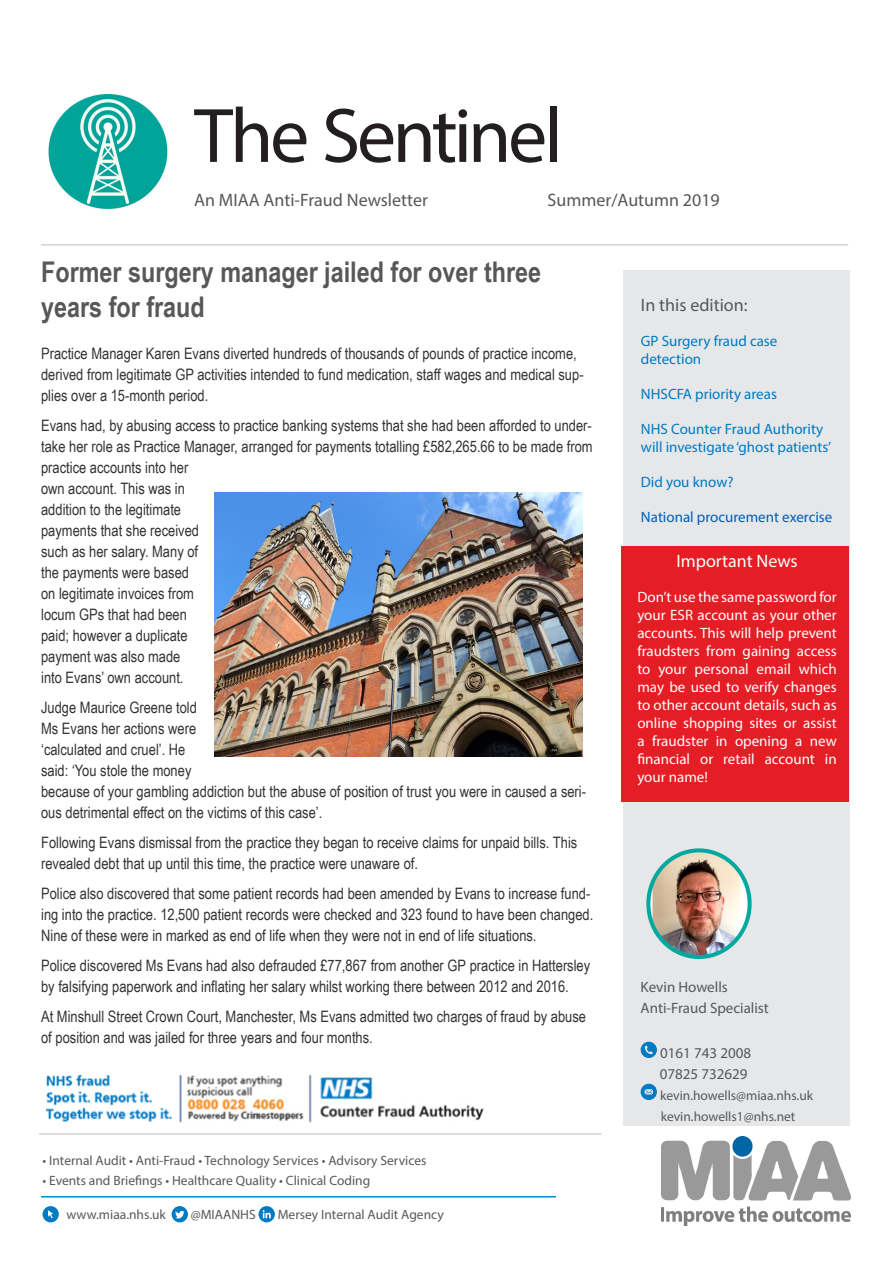
<style>
.page{position:relative;width:893px;height:1263px;background:#fff}
.page>*{position:absolute;margin:0;border:0;box-sizing:border-box;transform-origin:0 0}
.t1{font:77.85px "Myriad Pro";letter-spacing:-.04em;color:#231f20}
.t2{font:700 28.5px/34.5px "Arial Narrow";color:#57585a}
.t3{font:18px "Myriad Pro";color:#57585a}
.t4{font:18px "Myriad Pro";color:#fff}
.t5{font:15.75px/21px "Arial Narrow";color:#333}
.t6{font:15px/18px "Myriad Pro";color:#fff;text-align:justify}
.t7{font:15px/18px "Myriad Pro";color:#007ac2}
.t8{font:15px "Myriad Pro";color:#57585a}
.t9{font:15px "Myriad Pro";color:#005fb9}
.t10{font:13.5px "Myriad Pro";color:#57585a}
</style>
<div class="page">
<img style="left:661px;top:1136px;width:190px;height:90px">
<hr style="left:41px;top:244px;width:807px;height:2px;background:#d1d2d4">
<hr style="left:39px;top:1133px;width:563px;height:2px;background:#d1d2d4">
<div style="left:623px;top:270px;width:226px;height:856px;background:#e6e7e9"></div>
<svg style="left:648px;top:850px;width:102px;height:107px"></svg>
<img style="left:652px;top:853px;width:88px;height:104px">
<div style="left:646px;top:848px;width:106px;height:111px;border:4px solid #00a9a0;border-radius:50%"></div>
<svg style="left:641px;top:1042px;width:16px;height:16px"></svg>
<svg style="left:641px;top:1084px;width:16px;height:16px"></svg>
<svg style="left:43px;top:1206px;width:16px;height:16px"></svg>
<div style="left:172px;top:1206px;width:16px;height:16px;background:#007ac2;border-radius:50%"></div>
<svg style="left:175px;top:1211px;width:9px;height:7px"></svg>
<svg style="left:259px;top:1206px;width:16px;height:16px"></svg>
<svg style="left:263px;top:1210px;width:8px;height:8px"></svg>
<hr style="left:41px;top:1196px;width:515px;height:1px;background:#008cca">
<img style="left:46px;top:1074px;width:438px;height:49px">
<img style="left:215px;top:493px;width:367px;height:264px">
<img style="left:48px;top:94px;width:120px;height:116px">
<div style="left:621px;top:546px;width:227px;height:255px;background:#e51d24"></div>
<p class="t1" style="left:194px;top:88px;width:370px">The Sentinel</p>
<p class="t3" style="left:194px;top:189px;width:235px">An MIAA Anti-Fraud Newsletter</p>
<p class="t3" style="left:548px;top:189px;width:174px">Summer/Autumn 2019</p>
<p class="t2" style="left:41px;top:254px;width:502px">Former surgery manager jailed for over three years for fraud</p>
<p class="t5" style="left:41px;top:342px;width:544px">Practice Manager Karen Evans diverted hundreds of thousands of pounds of practice income, derived from legitimate GP activities intended to fund medication, staff wages and medical sup&shy;plies over a 15-month period.</p>
<p class="t5" style="left:41px;top:414px;width:553px">Evans had, by abusing access to practice banking systems that she had been afforded to under&shy;take her role as Practice Manager, arranged for payments totalling £582,265.66 to be made from practice accounts into her<br>own account. This was in<br>addition to the legitimate<br>payments that she received<br>such as her salary. Many of<br>the payments were based<br>on legitimate invoices from<br>locum GPs that had been<br>paid; however a duplicate<br>payment was also made<br>into Evans’ own account.</p>
<p class="t5" style="left:41px;top:696px;width:547px">Judge Maurice Greene told<br>Ms Evans her actions were<br>‘calculated and cruel’. He<br>said: ‘You stole the money<br>because of your gambling addiction but the abuse of position of trust you were in caused a seri&shy;ous detrimental effect on the victims of this case’.</p>
<p class="t5" style="left:41px;top:831px;width:538px">Following Evans dismissal from the practice they began to receive claims for unpaid bills. This revealed debt that up until this time, the practice were unaware of.</p>
<p class="t5" style="left:41px;top:882px;width:554px">Police also discovered that some patient records had been amended by Evans to increase fund&shy;ing into the practice. 12,500 patient records were checked and 323 found to have been changed.<br>Nine of these were in marked as end of life when they were not in end of life situations.</p>
<p class="t5" style="left:41px;top:954px;width:551px">Police discovered Ms Evans had also defrauded £77,867 from another GP practice in Hattersley by falsifying paperwork and inflating her salary whilst working there between 2012 and 2016.</p>
<p class="t5" style="left:41px;top:1005px;width:546px">At Minshull Street Crown Court, Manchester, Ms Evans admitted two charges of fraud by abuse of position and was jailed for three years and four months.</p>
<p class="t10" style="left:43px;top:1152px;width:385px">• Internal Audit • Anti-Fraud • Technology Services • Advisory Services</p>
<p class="t10" style="left:43px;top:1172px;width:329px">• Events and Briefings • Healthcare Quality • Clinical Coding</p>
<p class="t10" style="left:67px;top:1206px;width:101px">www.miaa.nhs.uk</p>
<p class="t10" style="left:191px;top:1206px;width:66px">@MIAANHS</p>
<p class="t10" style="left:278px;top:1206px;width:168px">Mersey Internal Audit Agency</p>
<p class="t3" style="left:641px;top:293px;width:108px">In this edition:</p>
<p class="t7" style="left:641px;top:331px;width:138px">GP Surgery fraud case detection</p>
<p class="t7" style="left:641px;top:384px;width:137px">NHSCFA priority areas</p>
<p class="t7" style="left:641px;top:419px;width:192px">NHS Counter Fraud Authority will investigate ‘ghost patients’</p>
<p class="t7" style="left:641px;top:472px;width:94px">Did you know?</p>
<p class="t9" style="left:641px;top:507px;width:193px">National procurement exercise</p>
<p class="t4" style="left:676px;top:549px;width:123px">Important News</p>
<p class="t6" style="left:637px;top:587px;width:201px">Don’t use the same password for your ESR account as your other accounts. This will help prevent fraudsters from gaining access to your personal email which may be used to verify changes to other account details, such as online shopping sites or assist a fraudster in opening a new financial or retail account in your name!</p>
<p class="t8" style="left:641px;top:978px;width:89px">Kevin Howells</p>
<p class="t8" style="left:641px;top:999px;width:130px">Anti-Fraud Specialist</p>
<p class="t8" style="left:660px;top:1044px;width:93px">0161 743 2008</p>
<p class="t8" style="left:660px;top:1065px;width:89px">07825 732629</p>
<p class="t10" style="left:660px;top:1087px;width:155px">kevin.howells@miaa.nhs.uk</p>
<p class="t10" style="left:661px;top:1108px;width:136px">kevin.howells1@nhs.net</p>
</div>
